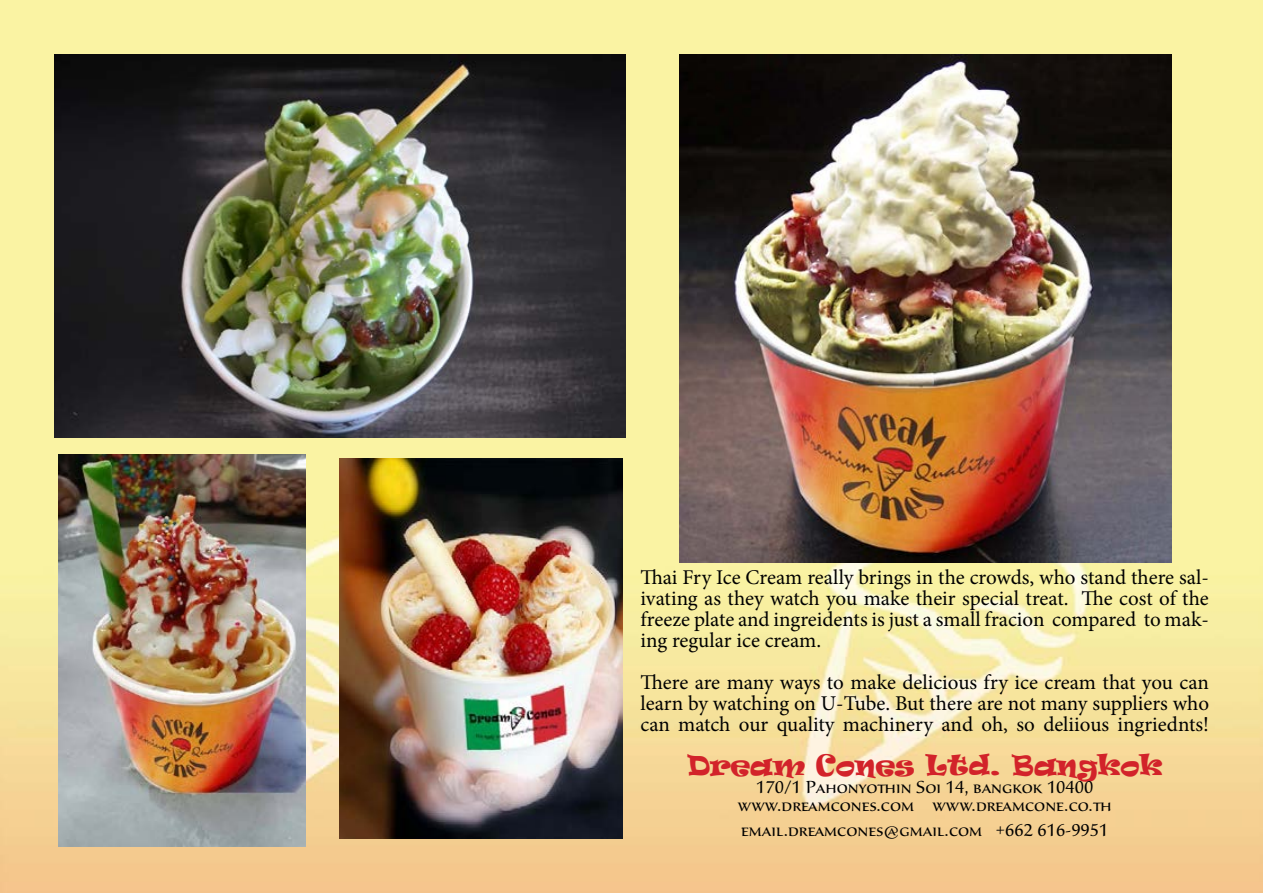
<style>
.page{position:relative;width:1263px;height:893px;background:#fff}
.page>*{position:absolute;margin:0;border:0;box-sizing:border-box;transform-origin:0 0}
.t1{font:27px "Ravie";color:#d2232a}
.t2{font:21px/21px "Minion Pro";color:#000;text-align:justify}
.t3{font:18px/18px "Sava Pro";color:#000;text-align:center}
</style>
<div class="page">
<img style="left:0;top:0;width:1263px;height:893px">
<img style="left:54px;top:54px;width:572px;height:383px">
<img style="left:340px;top:459px;width:282px;height:380px">
<img style="left:680px;top:54px;width:491px;height:509px">
<img style="left:58px;top:454px;width:248px;height:392px">
<p class="t2" style="left:640px;top:567px;width:570px">Thai Fry Ice Cream really brings in the crowds, who stand there sal&shy;ivating as they watch you make their special treat. The cost of the freeze plate and ingreidents is just a small fracion compared to mak&shy;ing regular ice cream.</p>
<p class="t2" style="left:640px;top:672px;width:570px">There are many ways to make delicious fry ice cream that you can learn by watching on U-Tube. But there are not many suppliers who can match our quality machinery and oh, so deliious ingriednts!</p>
<p class="t1" style="left:687px;top:746px;width:477px">Dream Cones Ltd. Bangkok</p>
<p class="t3" style="left:738px;top:778px;width:375px">170/1 Pahonyothin Soi 14, bangkok 10400 www.dreamcones.com www.dreamcone.co.th</p>
<p class="t3" style="left:741px;top:821px;width:369px">email.dreamcones@gmail.com +662 616-9951</p>
</div>
